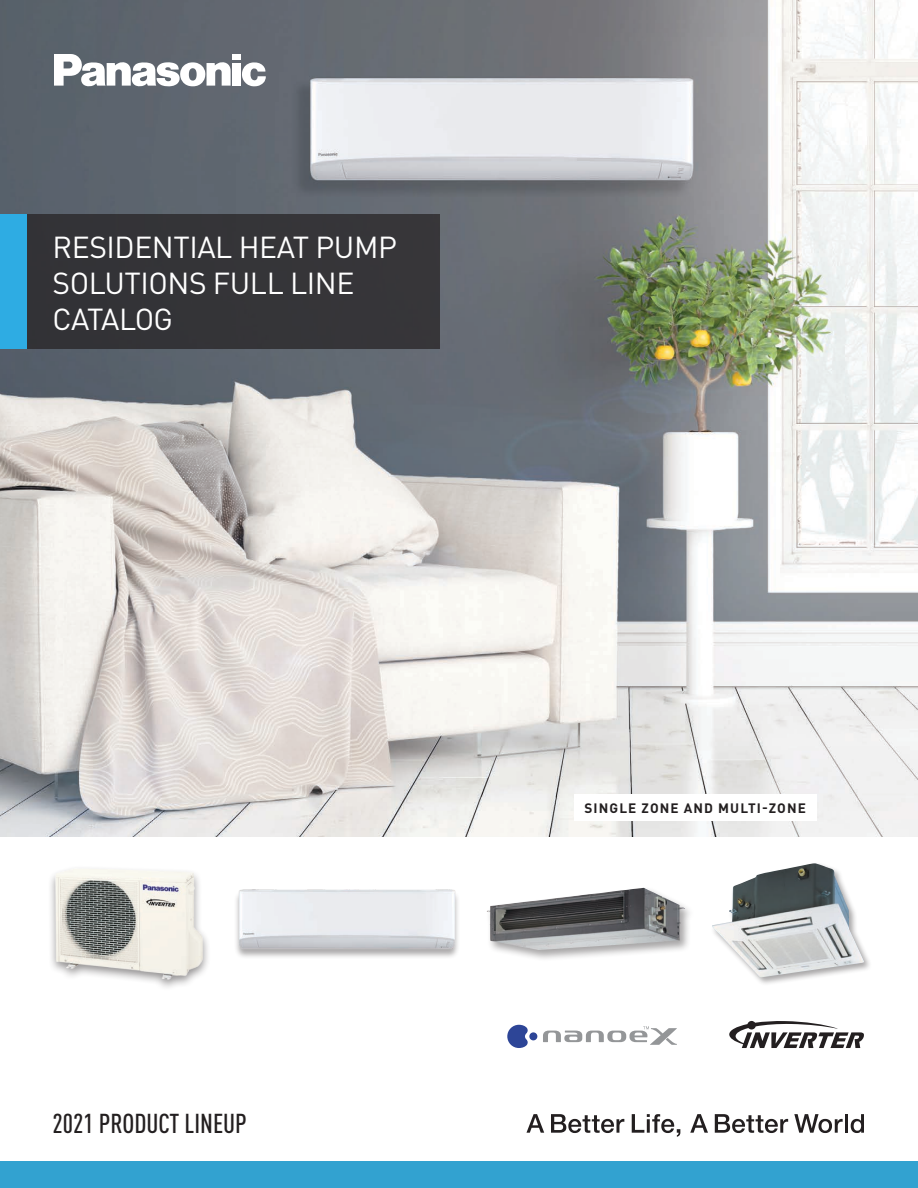
<style>
.page{position:relative;width:918px;height:1188px;background:#fff}
.page>*{position:absolute;margin:0;border:0;box-sizing:border-box;transform-origin:0 0}
.t1{font:30px/36px "DINOT";letter-spacing:-.015em;color:#fff}
.t2{font:500 condensed 27px "DINOT";color:#231f20}
.t3{font:700 13.5px "DINOT";letter-spacing:.08em;color:#231f20}
</style>
<div class="page">
<img style="left:0;top:0;width:918px;height:837px">
<img style="left:50px;top:868px;width:158px;height:120px">
<div style="left:234px;top:891px;width:226px;height:69px;background:#231f20;opacity:.38"></div>
<img style="left:235px;top:889px;width:223px;height:63px">
<div style="left:485px;top:886px;width:210px;height:76px;background:#231f20;opacity:.4"></div>
<img style="left:487px;top:888px;width:198px;height:62px">
<div style="left:710px;top:861px;width:162px;height:126px;background:#231f20;opacity:.4"></div>
<img style="left:712px;top:863px;width:152px;height:115px">
<svg style="left:729px;top:1021px;width:135px;height:27px"></svg>
<svg style="left:242px;top:62px;width:24px;height:24px"></svg>
<div style="left:232px;top:54px;width:9px;height:6px;background:#fff"></div>
<div style="left:232px;top:63px;width:9px;height:23px;background:#fff"></div>
<svg style="left:54px;top:54px;width:177px;height:33px"></svg>
<div style="left:0;top:214px;width:440px;height:136px;background:#353438"></div>
<div style="left:0;top:214px;width:27px;height:136px;background:#2eace3"></div>
<div style="left:574px;top:794px;width:243px;height:27px;background:#fff"></div>
<div style="left:0;top:1162px;width:918px;height:26px;background:#32a2d0"></div>
<svg style="left:526px;top:1114px;width:18px;height:19px"></svg>
<svg style="left:551px;top:1114px;width:73px;height:19px"></svg>
<svg style="left:632px;top:1114px;width:48px;height:23px"></svg>
<svg style="left:690px;top:1114px;width:18px;height:19px"></svg>
<svg style="left:715px;top:1114px;width:73px;height:19px"></svg>
<svg style="left:794px;top:1114px;width:49px;height:19px"></svg>
<hr style="left:845px;top:1114px;width:3px;height:19px;background:#231f20">
<svg style="left:851px;top:1114px;width:13px;height:19px"></svg>
<div style="left:529px;top:1032px;width:8px;height:8px;background:#2d4597;border-radius:50%"></div>
<svg style="left:507px;top:1025px;width:21px;height:23px"></svg>
<svg style="left:543px;top:1026px;width:134px;height:19px"></svg>
<p class="t1" style="left:53px;top:229px;width:346px">RESIDENTIAL HEAT PUMP<br>SOLUTIONS FULL LINE<br>CATALOG</p>
<p class="t2" style="left:52px;top:1108px;width:196px">2021 PRODUCT LINEUP</p>
<p class="t3" style="left:585px;top:799px;width:223px">SINGLE ZONE AND MULTI-ZONE</p>
</div>
